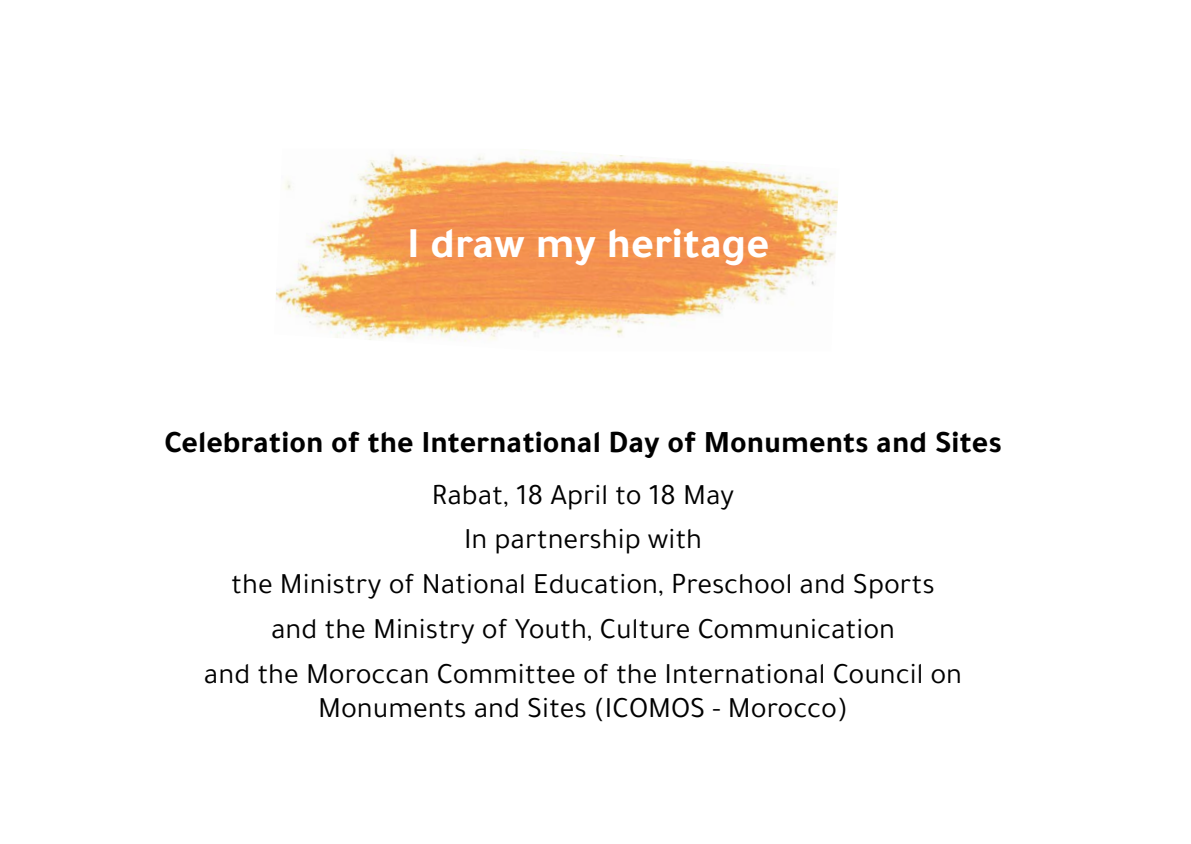
<style>
.page{position:relative;width:1191px;height:844px;background:#fff}
.page>*{position:absolute;margin:0;border:0;box-sizing:border-box;transform-origin:0 0}
.t1{font:700 43.75px "Tajawal";color:#fff}
.t2{font:700 31.5px "Tajawal";color:#000}
.t3{font:29.75px/44.8px "Tajawal";color:#000;text-align:center}
</style>
<div class="page">
<img style="left:276px;top:149px;width:562px;height:193px">
<h1 class="t1" style="left:407px;top:210px;width:363px">I draw my heritage</h1>
<p class="t2" style="left:164px;top:418px;width:839px">Celebration of the International Day of Monuments and Sites</p>
<p class="t3" style="left:204px;top:472px;width:759px">Rabat, 18 April to 18 May<br>In partnership with<br>the Ministry of National Education, Preschool and Sports<br>and the Ministry of Youth, Culture Communication<br>and the Moroccan Committee of the International Council on</p>
<p class="t3" style="left:318px;top:685px;width:526px">Monuments and Sites ( ICOMOS - Morocco(</p>
</div>
